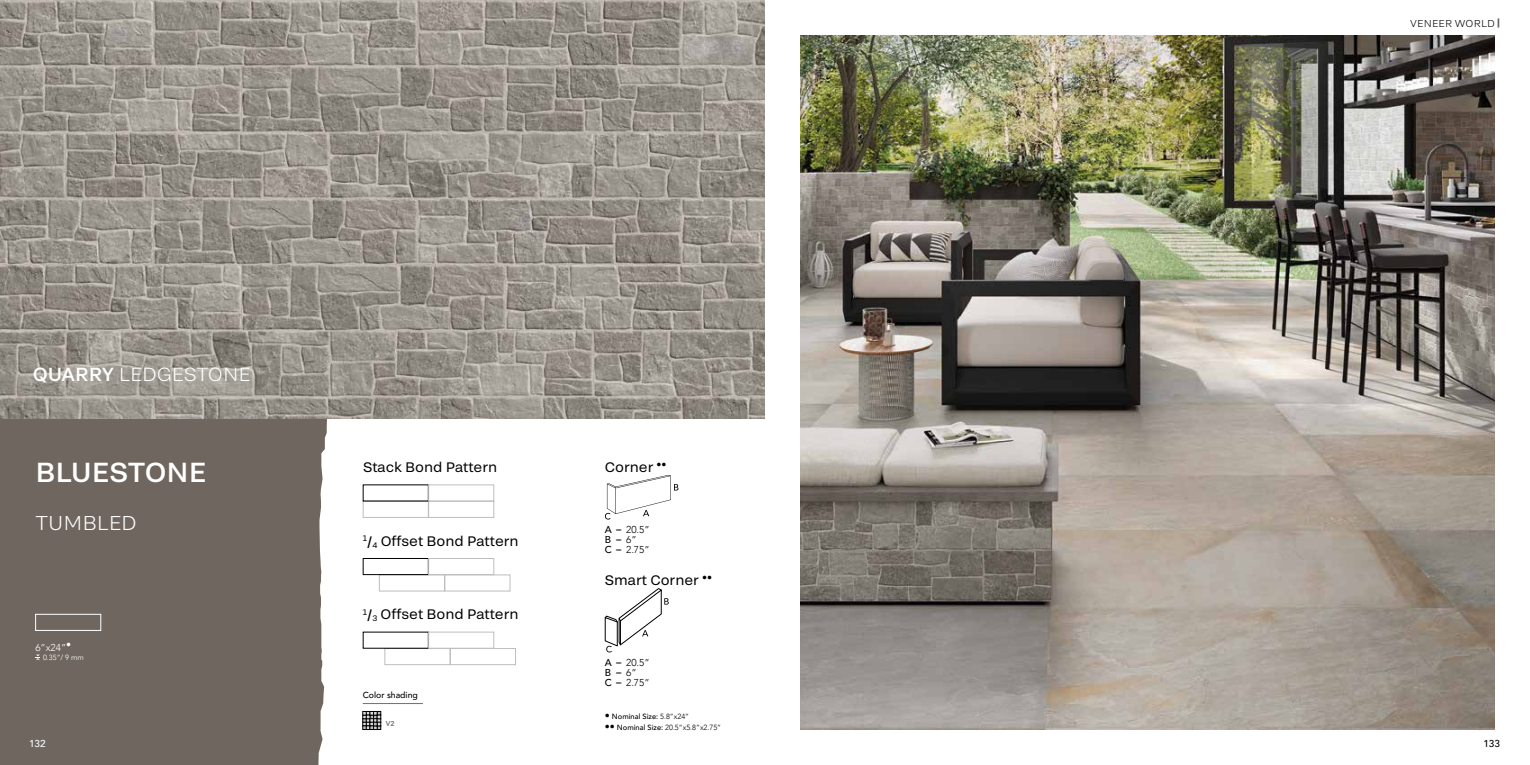
<style>
.page{position:relative;width:1530px;height:765px;background:#fff}
.page>*{position:absolute;margin:0;border:0;box-sizing:border-box;transform-origin:0 0}
.t1{font:500 27.5px "Grtsk Peta";color:#fff}
.t2{font:300 20px "Grtsk Peta";color:#fff}
.t3{font:300 19px "Grtsk Peta";color:#fff}
.t4{font:13.75px "Grtsk Peta";color:#000}
.t5{font:300 10px/10px "Avenir";color:#000}
.t6{font:300 10px "Grtsk Peta";letter-spacing:.02em;color:#000}
.t7{font:300 10px "Avenir";color:#fff}
.t8{font:500 10px "Avenir";color:#fff}
.t9{font:500 10px "Avenir";color:#000}
.t10{font:500 8.75px "Avenir";color:#000}
.t11{font:300 7.5px "Avenir";color:#000}
.t12{font:500 7.5px "Avenir";color:#000}
.t13{font:300 7.5px "Avenir";color:#fff}
.t14{font:800 7px "Avenir";color:#706f6f}
.s1{font-weight:500}
.s2{font-weight:900;font-size:10px}
.s3{font-weight:300}
</style>
<div class="page">
<div style="left:0;top:419px;width:327px;height:346px;background:#6f675f"></div>
<img style="left:0;top:0;width:765px;height:419px">
<img style="left:800px;top:35px;width:695px;height:695px">
<svg style="left:363px;top:711px;width:18px;height:19px"></svg>
<hr style="left:363px;top:703px;width:60px;height:1px;background:#706f6f">
<div style="left:363px;top:501px;width:65px;height:17px;border:1px solid #bebebe"></div>
<div style="left:428px;top:501px;width:66px;height:17px;border:1px solid #bebebe"></div>
<div style="left:428px;top:485px;width:66px;height:16px;border:1px solid #bebebe"></div>
<div style="left:379px;top:575px;width:66px;height:16px;border:1px solid #bebebe"></div>
<div style="left:445px;top:575px;width:65px;height:16px;border:1px solid #bebebe"></div>
<div style="left:363px;top:558px;width:66px;height:17px;border:1px solid #000"></div>
<div style="left:428px;top:558px;width:66px;height:17px;border:1px solid #bebebe"></div>
<div style="left:385px;top:648px;width:65px;height:17px;border:1px solid #bebebe"></div>
<div style="left:450px;top:648px;width:66px;height:17px;border:1px solid #bebebe"></div>
<div style="left:363px;top:632px;width:66px;height:17px;border:1px solid #000"></div>
<div style="left:428px;top:632px;width:66px;height:16px;border:1px solid #bebebe"></div>
<div style="left:35px;top:614px;width:66px;height:17px;border:1px solid #fff"></div>
<svg style="left:35px;top:655px;width:5px;height:5px"></svg>
<svg style="left:605px;top:475px;width:73px;height:45px"></svg>
<svg style="left:604px;top:588px;width:65px;height:64px"></svg>
<h3 class="t3" style="left:33px;top:363px;width:219px"><span class="s1">QUARRY</span> LEDGESTONE</h3>
<h1 class="t1" style="left:35px;top:456px;width:172px">BLUESTONE</h1>
<h2 class="t2" style="left:35px;top:510px;width:103px">TUMBLED</h2>
<p class="t7" style="left:35px;top:642px;width:37px">6”x24”<sup>•</sup></p>
<p class="t13" style="left:43px;top:653px;width:42px">0.35”/ 9 mm</p>
<p class="t4" style="left:363px;top:459px;width:136px">Stack Bond Pattern</p>
<p class="t4" style="left:363px;top:532px;width:157px"><sup>1</sup>/<sub>4</sub> Offset Bond Pattern</p>
<p class="t4" style="left:363px;top:606px;width:157px"><sup>1</sup>/<sub>3</sub> Offset Bond Pattern</p>
<p class="t10" style="left:363px;top:687px;width:57px">Color shading</p>
<p class="t14" style="left:386px;top:718px;width:10px">V2</p>
<p class="t4" style="left:605px;top:458px;width:63px">Corner <sup>••</sup></p>
<p class="t5" style="left:605px;top:525px;width:46px"><span class="s1">A</span> = 20.5”<br><span class="s1">B</span>=6”<br><span class="s1">C</span> = 2.75”</p>
<p class="t4" style="left:605px;top:571px;width:109px">Smart Corner <sup>••</sup></p>
<p class="t5" style="left:605px;top:658px;width:46px"><span class="s1">A</span> = 20.5”<br><span class="s1">B</span>=6”<br><span class="s1">C</span> = 2.75”</p>
<p class="t12" style="left:605px;top:709px;width:86px"><span class="s2">•</span> Nominal Size: <span class="s3">5.8”x24”</span></p>
<p class="t11" style="left:605px;top:723px;width:118px"><span class="s2">••</span> <span class="s1">Nominal Size:</span> 20.5”x5.8”x2.75”</p>
<p class="t6" style="left:1410px;top:17px;width:86px">VENEER WORLD</p>
<p class="t8" style="left:29px;top:735px;width:18px">132</p>
<p class="t9" style="left:1483px;top:735px;width:18px">133</p>
</div>
